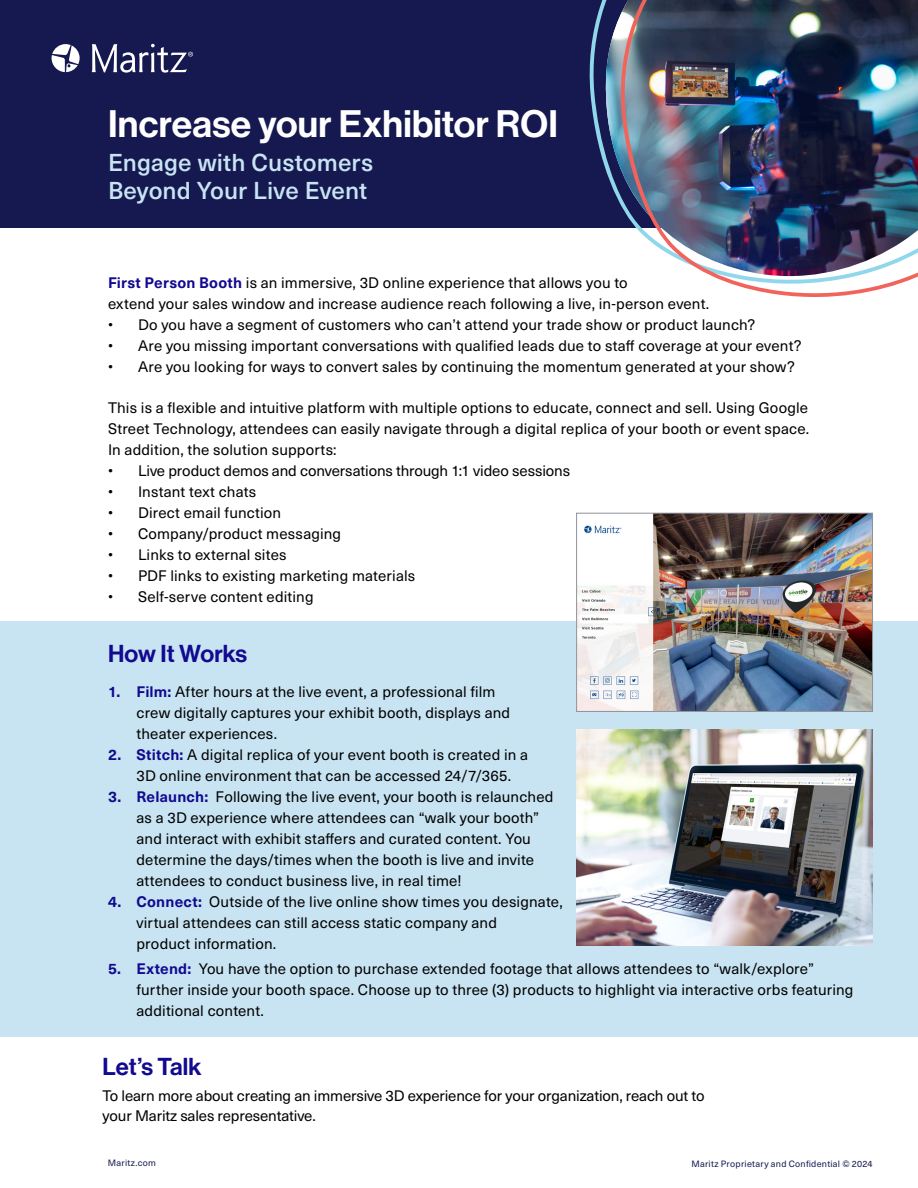
<style>
.page{position:relative;width:918px;height:1188px;background:#fff}
.page>*{position:absolute;margin:0;border:0;box-sizing:border-box;transform-origin:0 0}
.Cover_Header_-_Size_32__Ultra_Violet{font:37.5px "N Haas Grotesk DS Pro 65 Md";letter-spacing:.005em;color:#fff}
.Subheading_-_Size_16__Cadet_Blue{font:500 24px/28.8px "Neue Haas Unica W1 G";letter-spacing:.005em;color:#c8e4f2}
.Heading_-_Size_16__Ultra_Violet{font:24px "N Haas Grotesk DS Pro 65 Md";color:#120a8f}
.Body_Copy_-_Size_10__Indigo{font:15px/21px "Neue Haas Unica W1 G";letter-spacing:.01em;color:#000}
.Body_Copy_-_Size_10__Indigo-2{font:15px/20.5px "Neue Haas Unica W1 G";letter-spacing:-.01em;color:#000}
.t1{font:9px "Neue Haas Unica W1 G";letter-spacing:.03em;color:#161850}
.s1{font-weight:700;color:#120a8f}
</style>
<div class="page">
<div style="left:0;top:621px;width:918px;height:416px;background:#c8e4f2"></div>
<div style="left:0;top:0;width:918px;height:228px;background:#161850"></div>
<svg style="left:589px;top:0;width:15px;height:164px"></svg>
<img style="left:576px;top:729px;width:296px;height:216px">
<img style="left:578px;top:515px;width:293px;height:195px">
<div style="left:576px;top:513px;width:297px;height:199px;border:1px solid #90929a"></div>
<img style="left:604px;top:0;width:15px;height:201px">
<img style="left:619px;top:0;width:299px;height:297px">
<svg style="left:52px;top:44px;width:28px;height:29px"></svg>
<svg style="left:92px;top:44px;width:101px;height:29px"></svg>
<p class="Cover_Header_-_Size_32__Ultra_Violet" style="left:108px;top:102px;width:452px">Increase your Exhibitor ROI</p>
<p class="Subheading_-_Size_16__Cadet_Blue" style="left:108px;top:146px;width:267px">Engage with Customers<br>Beyond Your Live Event</p>
<p class="Body_Copy_-_Size_10__Indigo" style="left:108px;top:271px;width:603px"><span class="s1">First Person Booth</span> is an immersive, 3D online experience that allows you to<br>extend your sales window and increase audience reach following a live, in-person event.</p>
<p class="Body_Copy_-_Size_10__Indigo" style="left:108px;top:313px;width:649px">• Do you have a segment of customers who can’t attend your trade show or product launch?</p>
<p class="Body_Copy_-_Size_10__Indigo" style="left:108px;top:334px;width:695px">• Are you missing important conversations with qualified leads due to staff coverage at your event?</p>
<p class="Body_Copy_-_Size_10__Indigo" style="left:108px;top:355px;width:688px">• Are you looking for ways to convert sales by continuing the momentum generated at your show?</p>
<p class="Body_Copy_-_Size_10__Indigo" style="left:108px;top:396px;width:703px;text-align:justify">This is a flexible and intuitive platform with multiple options to educate, connect and sell. Using Google Street Technology, attendees can easily navigate through a digital replica of your booth or event space.<br>In addition, the solution supports:</p>
<p class="Body_Copy_-_Size_10__Indigo-2" style="left:108px;top:459px;width:464px">• Live product demos and conversations through 1:1 video sessions</p>
<p class="Body_Copy_-_Size_10__Indigo" style="left:108px;top:480px;width:150px">• Instant text chats</p>
<p class="Body_Copy_-_Size_10__Indigo" style="left:108px;top:501px;width:175px">• Direct email function</p>
<p class="Body_Copy_-_Size_10__Indigo" style="left:108px;top:522px;width:235px">• Company/product messaging</p>
<p class="Body_Copy_-_Size_10__Indigo" style="left:108px;top:543px;width:180px">• Links to external sites</p>
<p class="Body_Copy_-_Size_10__Indigo" style="left:108px;top:564px;width:309px">• PDF links to existing marketing materials</p>
<p class="Body_Copy_-_Size_10__Indigo" style="left:108px;top:585px;width:207px">• Self-serve content editing</p>
<p class="Heading_-_Size_16__Ultra_Violet" style="left:108px;top:640px;width:141px">How It Works</p>
<p class="Body_Copy_-_Size_10__Indigo" style="left:136px;top:681px;width:375px;text-indent:-28px"><span class="s1">1. Film:</span> After hours at the live event, a professional film crew digitally captures your exhibit booth, displays and theater experiences.</p>
<p class="Body_Copy_-_Size_10__Indigo" style="left:136px;top:744px;width:393px;text-indent:-28px"><span class="s1">2. Stitch:</span> A digital replica of your event booth is created in a<br>3D online environment that can be accessed 24/7/365.</p>
<p class="Body_Copy_-_Size_10__Indigo" style="left:136px;top:786px;width:419px;text-indent:-28px"><span class="s1">3. Relaunch:</span> Following the live event, your booth is relaunched as a 3D experience where attendees can “walk your booth” and interact with exhibit staffers and curated content. You determine the days/times when the booth is live and invite attendees to conduct business live, in real time!</p>
<p class="Body_Copy_-_Size_10__Indigo" style="left:136px;top:891px;width:428px;text-indent:-28px"><span class="s1">4. Connect:</span> Outside of the live online show times you designate, virtual attendees can still access static company and<br>product information.</p>
<p class="Body_Copy_-_Size_10__Indigo" style="left:136px;top:958px;width:719px;text-indent:-28px"><span class="s1">5. Extend:</span> You have the option to purchase extended footage that allows attendees to “walk/explore” further inside your booth space. Choose up to three (3) products to highlight via interactive orbs featuring additional content.</p>
<p class="Heading_-_Size_16__Ultra_Violet" style="left:103px;top:1052px;width:101px">Let’s Talk</p>
<p class="Body_Copy_-_Size_10__Indigo-2" style="left:103px;top:1084px;width:604px">To learn more about creating an immersive 3D experience for your organization, reach out to your Maritz sales representative.</p>
<p class="t1" style="left:108px;top:1157px;width:50px">Maritz.com</p>
<p class="t1" style="left:691px;top:1157px;width:183px">Maritz Proprietary and Confidential © 2024</p>
</div>
